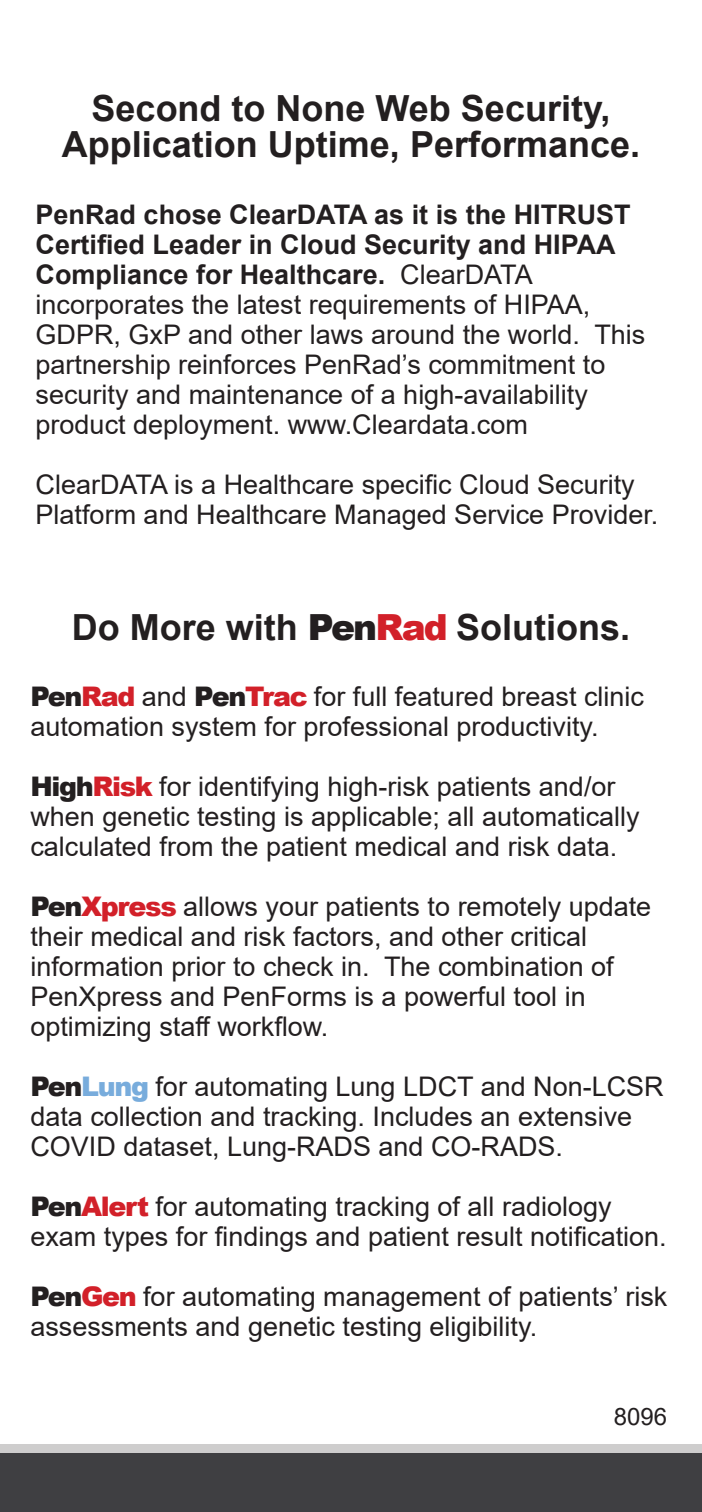
<style>
.page{position:relative;width:702px;height:1512px;background:#fff}
.page>*{position:absolute;margin:0;border:0;box-sizing:border-box;transform-origin:0 0}
.t1{font:700 36px/36px "Arial";color:#231f20;text-align:center}
.t2{font:27px/30px "Arial";color:#231f20}
.t3{font:24px "Arial";color:#231f20}
.s1{font-weight:700}
.s2{font-weight:900}
.s3{font-weight:900;color:#d22029}
.s4{font-weight:900;color:#78acdc}
</style>
<div class="page">
<div style="left:0;top:1446px;width:702px;height:66px;background:#3f3f42"></div>
<div style="left:0;top:1444px;width:702px;height:9px;background:#cecdcd"></div>
<h1 class="t1" style="left:62px;top:91px;width:580px">Second to None Web Security,<br>Application Uptime, Performance.</h1>
<p class="t2" style="left:36px;top:199px;width:611px"><span class="s1">PenRad chose ClearDATA as it is the HITRUST Certified Leader in Cloud Security and HIPAA Compliance for Healthcare.</span> ClearDATA incorporates the latest requirements of HIPAA, GDPR, GxP and other laws around the world. This partnership reinforces PenRad’s commitment to security and maintenance of a high-availability product deployment. www.Cleardata.com</p>
<p class="t2" style="left:36px;top:469px;width:624px">ClearDATA is a Healthcare specific Cloud Security<br>Platform and Healthcare Managed Service Provider.</p>
<h1 class="t1" style="left:72px;top:610px;width:560px">Do More with <span class="s2">Pen</span><span class="s3">Rad</span> Solutions.</h1>
<p class="t2" style="left:30px;top:682px;width:615px"><span class="s2">Pen</span><span class="s3">Rad</span> and <span class="s2">Pen</span><span class="s3">Trac</span> for full featured breast clinic automation system for professional productivity.</p>
<p class="t2" style="left:30px;top:772px;width:611px"><span class="s2">High</span><span class="s3">Risk</span> for identifying high-risk patients and/or when genetic testing is applicable; all automatically calculated from the patient medical and risk data.</p>
<p class="t2" style="left:30px;top:892px;width:622px"><span class="s2">Pen</span><span class="s3">Xpress</span> allows your patients to remotely update their medical and risk factors, and other critical information prior to check in. The combination of PenXpress and PenForms is a powerful tool in optimizing staff workflow.</p>
<p class="t2" style="left:30px;top:1072px;width:635px"><span class="s2">Pen</span><span class="s4">Lung</span> for automating Lung LDCT and Non-LCSR data collection and tracking. Includes an extensive<br>COVID dataset, Lung-RADS and CO-RADS.</p>
<p class="t2" style="left:30px;top:1192px;width:638px"><span class="s2">Pen</span><span class="s3">Alert</span> for automating tracking of all radiology exam types for findings and patient result notification.</p>
<p class="t2" style="left:30px;top:1282px;width:638px"><span class="s2">Pen</span><span class="s3">Gen</span> for automating management of patients’ risk assessments and genetic testing eligibility.</p>
<p class="t3" style="left:614px;top:1400px;width:55px">8096</p>
</div>
